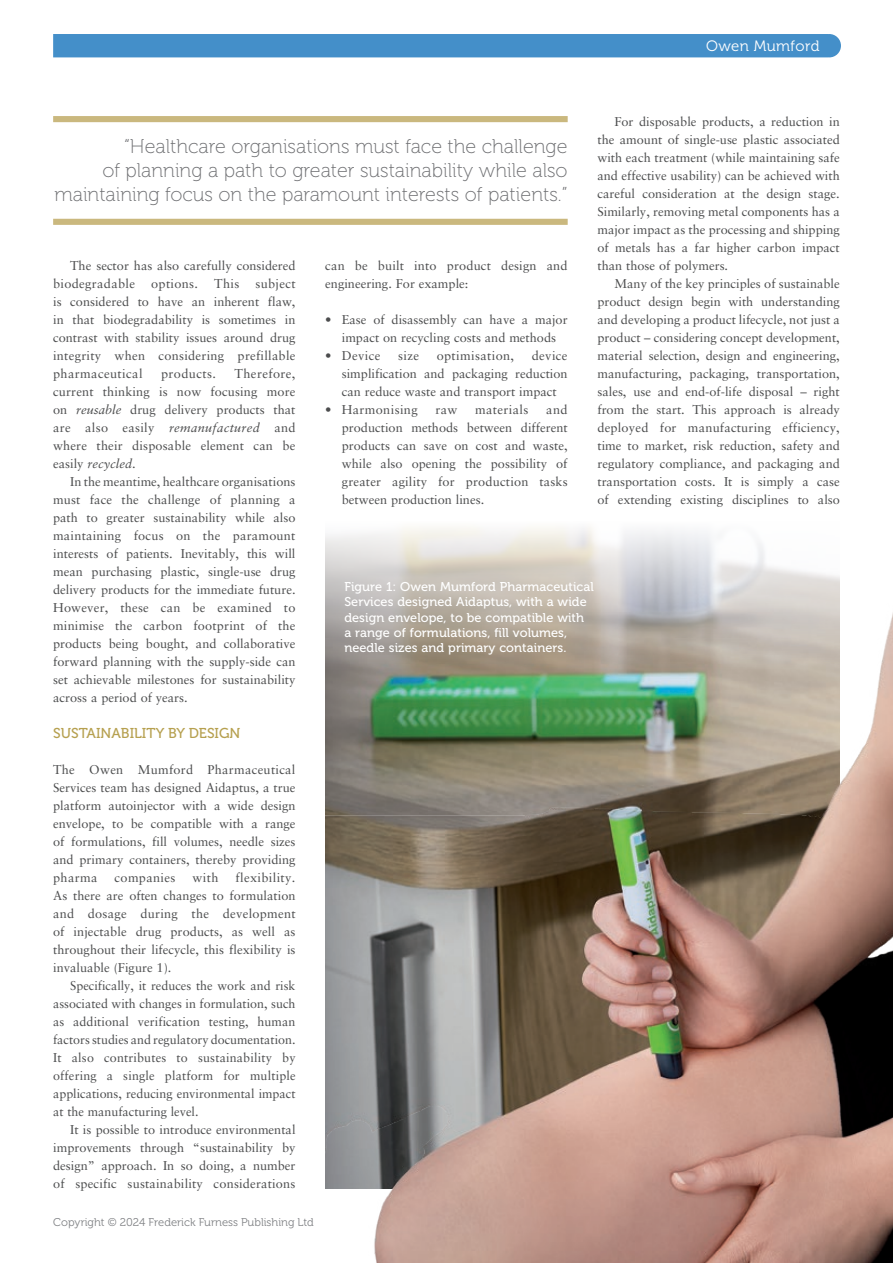
<style>
.page{position:relative;width:893px;height:1263px;background:#fff}
.page>*{position:absolute;margin:0;border:0;box-sizing:border-box;transform-origin:0 0}
.MF_pullquote{font:19.8px/24.5px "Museo 100";color:#6c6d70;text-align:right}
.t1{font:15px "Museo 300";letter-spacing:.025em;color:#fff}
.MF_Xhead{font:14.25px "Museo 500";color:#b6a04f}
.MF_body{font:12.75px/18px "Sabon LT Std";color:#4b4c4d;text-align:justify}
.MF_body_no_indent{font:12.75px/18px "Sabon LT Std";color:#4b4c4d;text-align:justify}
.MF_Captions{font:12.75px/15.3px "Museo 500";letter-spacing:.005em;color:#fff}
.MF_body_no_indent-2{font:12.75px "Sabon LT Std";letter-spacing:.03em;color:#4b4c4d}
.MF_body-2{font:12.75px "Sabon LT Std";letter-spacing:.03em;color:#4b4c4d}
.MF_body-3{font:12.75px "Sabon LT Std";letter-spacing:.025em;color:#4b4c4d}
.t2{font:11.25px "Museo 300";color:#808285}
.s1{font-style:italic}
</style>
<div class="page">
<svg style="left:325px;top:527px;width:436px;height:17px;fill:#f5f4f2"></svg>
<div style="left:53px;top:116px;width:515px;height:6px;background:#cab87e"></div>
<div style="left:53px;top:219px;width:515px;height:6px;background:#cab87e"></div>
<div style="left:53px;top:34px;width:788px;height:23px;background:#448fc9"></div>
<img style="left:325px;top:544px;width:568px;height:719px">
<p class="t1" style="left:706px;top:37px;width:115px">Owen Mumford</p>
<p class="MF_body" style="left:597px;top:112px;width:244px;text-indent:17px">For disposable products, a reduction in the amount of single-use plastic associated with each treatment (while maintaining safe and effective usability) can be achieved with careful consideration at the design stage.<br>Similarly, removing metal components has a major impact as the processing and shipping of metals has a far higher carbon impact than those of polymers.</p>
<p class="MF_body" style="left:597px;top:274px;width:244px;text-indent:17px">Many of the key principles of sustainable product design begin with understanding and developing a product lifecycle, not just a product – considering concept development, material selection, design and engineering, manufacturing, packaging, transportation, sales, use and end-of-life disposal – right from the start. This approach is already deployed for manufacturing efficiency, time to market, risk reduction, safety and regulatory compliance, and packaging and transportation costs. It is simply a case of extending existing disciplines to also</p>
<p class="MF_pullquote" style="left:54px;top:134px;width:515px">“Healthcare organisations must face the challenge<br>of planning a path to greater sustainability while also maintaining focus on the paramount interests of patients.”</p>
<p class="MF_body" style="left:53px;top:256px;width:244px;text-indent:17px">The sector has also carefully considered biodegradable</p>
<p class="MF_body" style="left:325px;top:256px;width:244px">can be built into product design and engineering. For example:</p>
<p class="MF_body_no_indent" style="left:325px;top:310px;width:244px;text-align:center">• Ease of disassembly can have a major impact on recycling costs and methods</p>
<p class="MF_body_no_indent" style="left:325px;top:346px;width:57px">• Device</p>
<p class="MF_body_no_indent" style="left:398px;top:346px;width:22px">size</p>
<p class="MF_body_no_indent-2" style="left:437px;top:348px;width:79px">optimisation,</p>
<p class="MF_body" style="left:53px;top:274px;width:244px;text-indent:202px">subject is considered to have an inherent flaw, in that biodegradability is sometimes in contrast with stability issues around drug integrity when considering prefillable pharmaceutical</p>
<p class="MF_body-3" style="left:151px;top:276px;width:48px">options.</p>
<p class="MF_body" style="left:214px;top:274px;width:27px">This</p>
<p class="MF_body_no_indent" style="left:342px;top:346px;width:227px;text-indent:190px">device simplification and packaging reduction can reduce waste and transport impact</p>
<p class="MF_body_no_indent-2" style="left:325px;top:402px;width:94px">• Harmonising</p>
<p class="MF_body_no_indent" style="left:435px;top:400px;width:23px">raw</p>
<p class="MF_body_no_indent-2" style="left:475px;top:402px;width:55px">materials</p>
<p class="MF_body" style="left:53px;top:364px;width:244px;text-indent:181px">Therefore, current thinking is now focusing more on <span class="s1">reusable</span> drug delivery products that are also easily <span class="s1">remanufactured</span> and where their disposable element can be easily <span class="s1">recycled</span>.</p>
<p class="MF_body" style="left:53px;top:472px;width:244px;text-indent:17px">In the meantime, healthcare organisations must face the challenge of planning a path to greater sustainability while also maintaining focus on the paramount interests of patients. Inevitably, this will mean purchasing plastic, single-use drug delivery products for the immediate future.<br>However, these can be examined to minimise the carbon footprint of the products being bought, and collaborative forward planning with the supply-side can set achievable milestones for sustainability across a period of years.</p>
<p class="MF_Xhead" style="left:53px;top:725px;width:189px">SUSTAINABILITY BY DESIGN</p>
<p class="MF_body_no_indent" style="left:53px;top:760px;width:244px">The Owen Mumford Pharmaceutical Services team has designed Aidaptus, a true platform autoinjector with a wide design envelope, to be compatible with a range of formulations, fill volumes, needle sizes and primary containers, thereby providing pharma</p>
<p class="MF_body-2" style="left:161px;top:366px;width:56px">products.</p>
<p class="MF_body_no_indent" style="left:342px;top:400px;width:227px;text-indent:204px">and production methods between different products can save on cost and waste, while also opening the possibility of greater agility for production tasks between production lines.</p>
<p class="MF_Captions" style="left:344px;top:579px;width:251px">Figure 1: Owen Mumford Pharmaceutical Services designed Aidaptus, with a wide design envelope, to be compatible with a range of formulations, fill volumes, needle sizes and primary containers.</p>
<p class="MF_body_no_indent" style="left:53px;top:868px;width:244px;text-indent:182px">flexibility.<br>As there are often changes to formulation and dosage during the development of injectable drug products, as well as throughout their lifecycle, this flexibility is invaluable (Figure 1).</p>
<p class="MF_body" style="left:53px;top:976px;width:244px;text-indent:17px">Specifically, it reduces the work and risk associated with changes in formulation, such as additional verification testing, human factors studies and regulatory documentation.<br>It also contributes to sustainability by offering a single platform for multiple applications, reducing environmental impact at the manufacturing level.</p>
<p class="MF_body" style="left:53px;top:1120px;width:244px;text-indent:17px">It is possible to introduce environmental improvements through “sustainability by design” approach. In so doing, a number of specific sustainability considerations</p>
<p class="MF_body_no_indent-2" style="left:115px;top:870px;width:62px">companies</p>
<p class="MF_body_no_indent" style="left:193px;top:868px;width:27px">with</p>
<p class="t2" style="left:53px;top:1216px;width:262px">Copyright © 2024 Frederick Furness Publishing Ltd</p>
</div>
